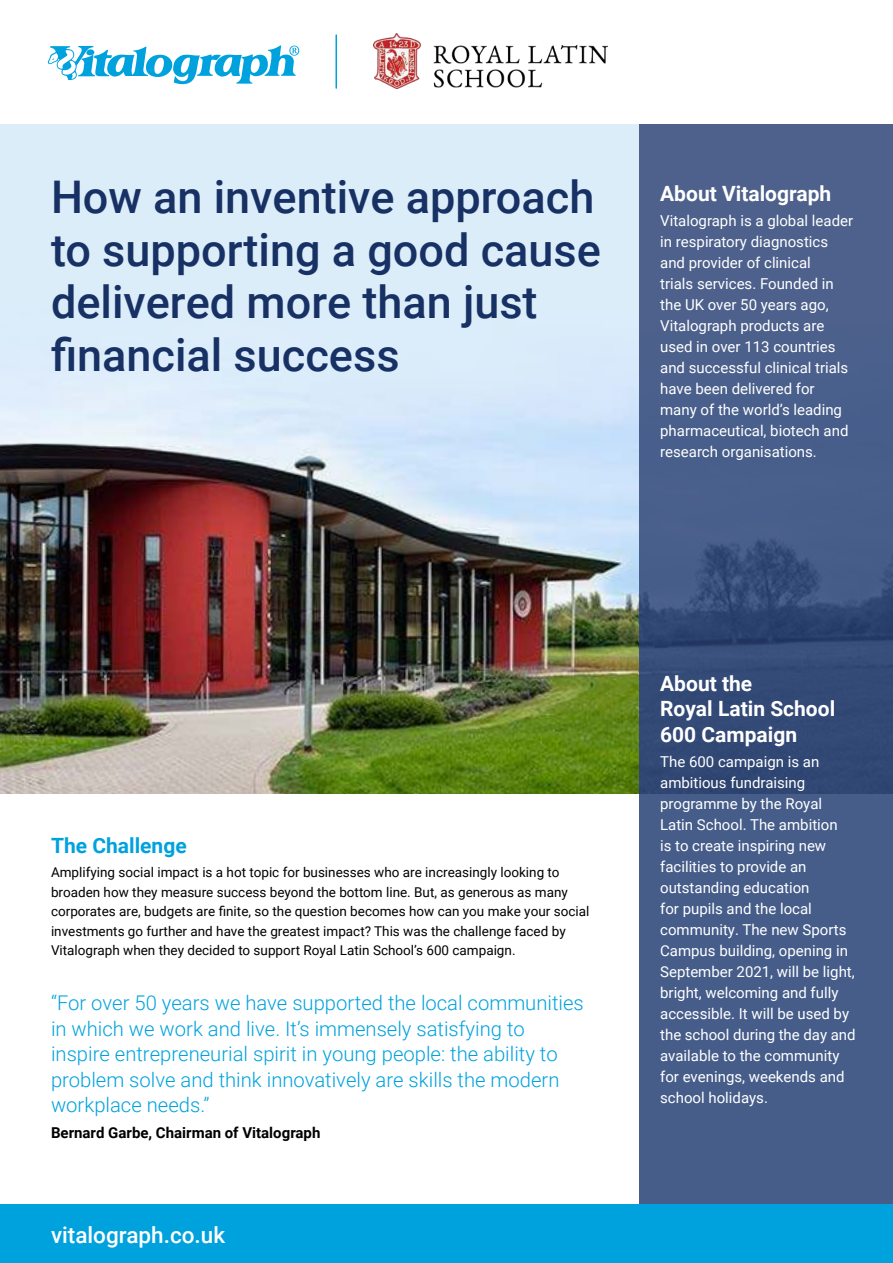
<style>
.page{position:relative;width:893px;height:1263px;background:#fff}
.page>*{position:absolute;margin:0;border:0;box-sizing:border-box;transform-origin:0 0}
.t1{font:500 45px/52.5px "Roboto";color:#183164}
.t2{font:500 22.5px "Roboto";color:#fff}
.t3{font:700 21px/25.5px "Roboto";color:#fff}
.t4{font:700 21px "Roboto";color:#00a2de}
.t5{font:300 20.25px/25.5px "Roboto";color:#00a2de}
.t6{font:15px/21px "Roboto";color:#fff}
.t7{font:700 15px "Roboto";color:#000}
.t8{font:13.5px/19.5px "Roboto";color:#000}
</style>
<div class="page">
<div style="left:0;top:124px;width:893px;height:669px;background:#dcedfa"></div>
<img style="left:0;top:396px;width:639px;height:397px">
<svg style="left:639px;top:124px;width:254px;height:1081px;background:#435986"></svg>
<div style="left:0;top:1205px;width:893px;height:58px;background:#00a2de"></div>
<img style="left:373px;top:33px;width:235px;height:55px">
<hr style="left:335px;top:35px;width:2px;height:53px;background:#00a2de">
<svg style="left:48px;top:45px;width:251px;height:39px"></svg>
<h1 class="t1" style="left:51px;top:174px;width:551px">How an inventive approach to supporting a good cause delivered more than just financial success</h1>
<h3 class="t3" style="left:660px;top:182px;width:173px">About Vitalograph</h3>
<p class="t6" style="left:660px;top:211px;width:194px">Vitalograph is a global leader in respiratory diagnostics and provider of clinical<br>trials services. Founded in the UK over 50 years ago,<br>Vitalograph products are used in over 113 countries and successful clinical trials have been delivered for many of the world’s leading pharmaceutical, biotech and research organisations.</p>
<h3 class="t4" style="left:51px;top:837px;width:137px">The Challenge</h3>
<p class="t8" style="left:51px;top:864px;width:540px">Amplifying social impact is a hot topic for businesses who are increasingly looking to broaden how they measure success beyond the bottom line. But, as generous as many corporates are, budgets are finite, so the question becomes how can you make your social investments go further and have the greatest impact? This was the challenge faced by Vitalograph when they decided to support Royal Latin School’s 600 campaign.</p>
<p class="t5" style="left:51px;top:992px;width:534px">“For over 50 years we have supported the local communities in which we work and live. It’s immensely satisfying to inspire entrepreneurial spirit in young people: the ability to problem solve and think innovatively are skills the modern workplace needs.”</p>
<p class="t7" style="left:51px;top:1126px;width:271px">Bernard Garbe, Chairman of Vitalograph</p>
<h2 class="t2" style="left:51px;top:1226px;width:176px">vitalograph.co.uk</h2>
<h3 class="t3" style="left:660px;top:672px;width:177px">About the<br>Royal Latin School<br>600 Campaign</h3>
<p class="t6" style="left:660px;top:752px;width:197px">The 600 campaign is an ambitious fundraising programme by the Royal<br>Latin School. The ambition<br>is to create inspiring new facilities to provide an outstanding education<br>for pupils and the local community. The new Sports<br>Campus building, opening in<br>September 2021, will be light, bright, welcoming and fully accessible. It will be used by the school during the day and available to the community for evenings, weekends and school holidays.</p>
</div>
